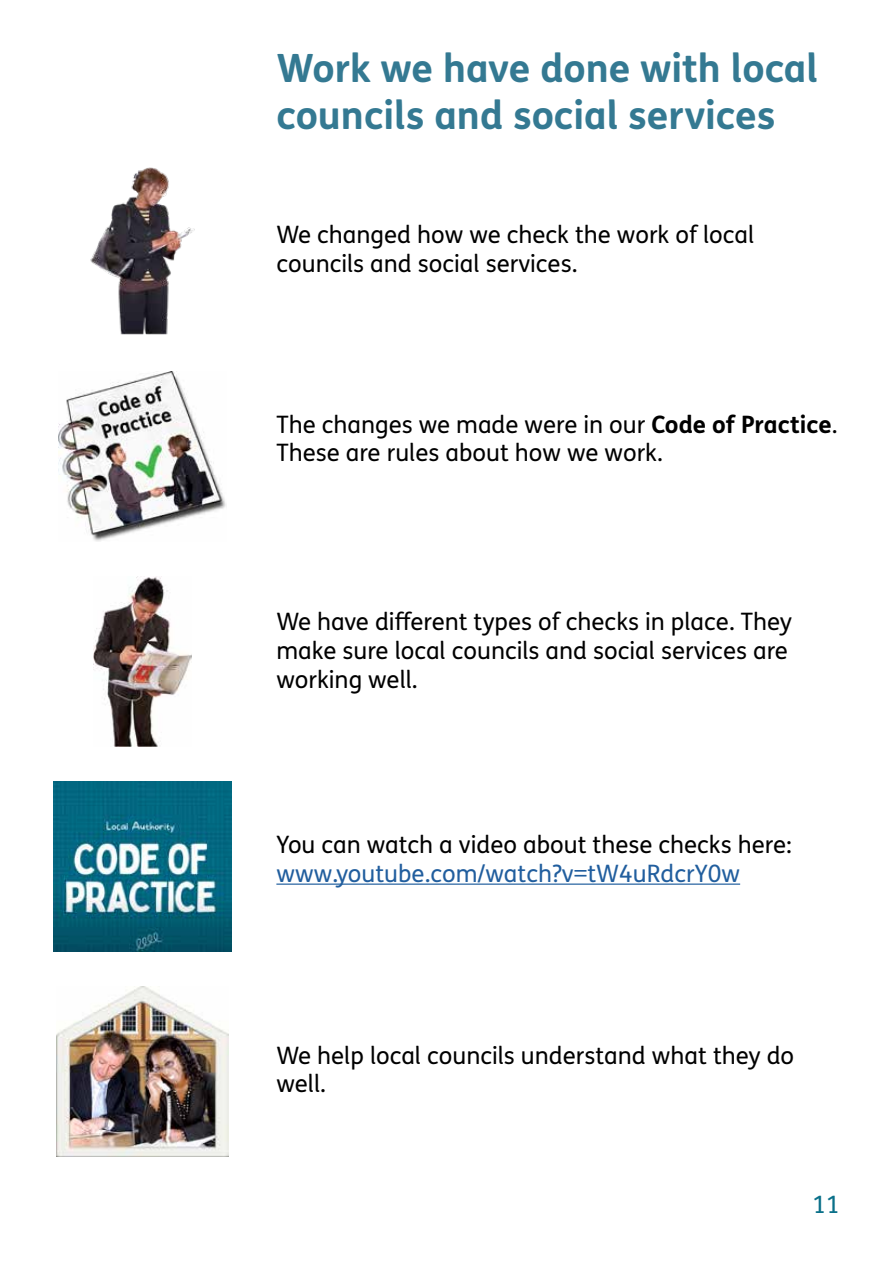
<style>
.page{position:relative;width:893px;height:1263px;background:#fff}
.page>*{position:absolute;margin:0;border:0;box-sizing:border-box;transform-origin:0 0}
.t1{font:700 39px/46.8px "FS Me Pro";color:#347992}
.Bodytext{font:24px/28.8px "FS Me Pro";color:#000}
.t2{font:24px "FS Me Pro";color:#0a7089}
.s1{font-weight:700}
.s2{color:#215e9e}
</style>
<div class="page">
<hr style="left:276px;top:883px;width:464px;height:2px;background:#215e9e">
<img style="left:59px;top:371px;width:167px;height:170px">
<img style="left:53px;top:781px;width:179px;height:170px">
<img style="left:56px;top:986px;width:173px;height:171px">
<img style="left:93px;top:576px;width:99px;height:170px">
<img style="left:90px;top:167px;width:105px;height:168px">
<h2 class="t1" style="left:276px;top:43px;width:543px">Work we have done with local councils and social services</h2>
<p class="Bodytext" style="left:276px;top:220px;width:479px">We changed how we check the work of local councils and social services.</p>
<p class="Bodytext" style="left:276px;top:409px;width:563px">The changes we made were in our <span class="s1">Code of Practice</span>.<br>These are rules about how we work.</p>
<p class="Bodytext" style="left:276px;top:607px;width:517px">We have different types of checks in place. They make sure local councils and social services are working well.</p>
<p class="Bodytext" style="left:276px;top:830px;width:517px">You can watch a video about these checks here: <span class="s2">www.youtube.com/watch?v=tW4uRdcrY0w</span></p>
<p class="Bodytext" style="left:276px;top:1040px;width:519px">We help local councils understand what they do well.</p>
<p class="t2" style="left:812px;top:1188px;width:29px">11</p>
</div>
